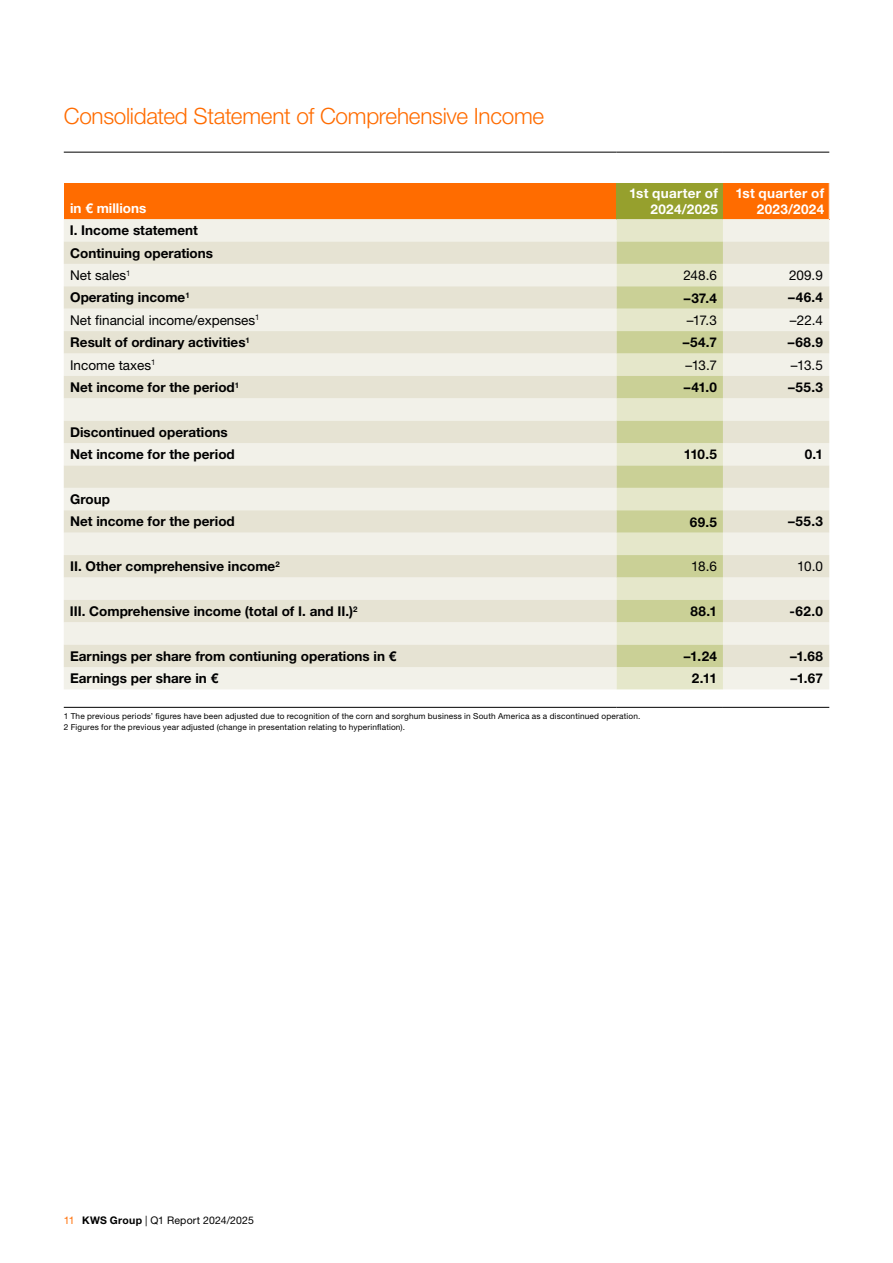
<style>
.page{position:relative;width:893px;height:1263px;background:#fff}
.page>*{position:absolute;margin:0;border:0;box-sizing:border-box;transform-origin:0 0}
.t1{font:300 22.5px "Helvetica Neue LT Std";letter-spacing:-.015em;color:#ff6c00}
.t2{font:700 13.5px/22.2px "Helvetica Neue LT Std";color:#000}
.t3{font:13.5px "Helvetica Neue LT Std";color:#000}
.t4{font:700 13.5px/16.2px "Helvetica Neue LT Std";letter-spacing:.02em;color:#fff;text-align:right}
.t5{font:700 13.5px "Helvetica Neue LT Std";color:#fff}
.t6{font:10.5px "Helvetica Neue LT Std";letter-spacing:.015em;color:#000}
.t7{font:8.25px/10.4px "Helvetica Neue LT Std";letter-spacing:.02em;color:#000}
.s1{font-weight:400}
.s2{color:#ff6c00}
.s3{font-weight:700}
</style>
<div class="page">
<div style="left:64px;top:183px;width:553px;height:36px;background:#ff6c00"></div>
<div style="left:617px;top:183px;width:106px;height:36px;background:#96a02d"></div>
<div style="left:723px;top:183px;width:106px;height:36px;background:#ff6c00"></div>
<div style="left:64px;top:219px;width:765px;height:470px;background:#f2f1e9"></div>
<div style="left:617px;top:219px;width:106px;height:470px;background:#e5e7ca"></div>
<svg style="left:64px;top:241px;width:765px;height:426px;background:#ebe9dd"></svg>
<svg style="left:617px;top:241px;width:106px;height:426px;background:#d6dbaf"></svg>
<hr style="left:64px;top:152px;width:553px;height:1px;background:#000">
<hr style="left:617px;top:152px;width:106px;height:1px;background:#000">
<hr style="left:723px;top:152px;width:106px;height:1px;background:#000">
<hr style="left:64px;top:707px;width:553px;height:1px;background:#000">
<hr style="left:617px;top:707px;width:106px;height:1px;background:#000">
<hr style="left:723px;top:707px;width:106px;height:1px;background:#000">
<h1 class="t1" style="left:64px;top:103px;width:482px">Consolidated Statement of Comprehensive Income</h1>
<p class="t5" style="left:70px;top:200px;width:78px">in € millions</p>
<p class="t2" style="left:70px;top:219px;width:145px">I. Income statement<br>Continuing operations<br><span class="s1">Net sales</span><sup>1</sup></p>
<p class="t4" style="left:629px;top:185px;width:90px">1st quarter of<br>2024/2025</p>
<p class="t4" style="left:735px;top:185px;width:90px">1st quarter of<br>2023/2024</p>
<p class="t3" style="left:683px;top:267px;width:35px">248.6</p>
<p class="t3" style="left:789px;top:267px;width:35px">209.9</p>
<p class="t2" style="left:70px;top:286px;width:121px">Operating income<sup>1</sup></p>
<p class="t2" style="left:684px;top:286px;width:35px">–37.4</p>
<p class="t2" style="left:788px;top:286px;width:36px">–46.4</p>
<p class="t3" style="left:70px;top:312px;width:191px">Net financial income/expenses<sup>1</sup></p>
<p class="t3" style="left:687px;top:312px;width:32px">–17.3</p>
<p class="t3" style="left:790px;top:312px;width:34px">–22.4</p>
<p class="t2" style="left:70px;top:331px;width:181px">Result of ordinary activities<sup>1</sup></p>
<p class="t2" style="left:683px;top:331px;width:36px">–54.7</p>
<p class="t2" style="left:788px;top:331px;width:37px">–68.9</p>
<p class="t3" style="left:70px;top:357px;width:87px">Income taxes<sup>1</sup></p>
<p class="t3" style="left:685px;top:357px;width:33px">–13.7</p>
<p class="t3" style="left:791px;top:357px;width:33px">–13.5</p>
<p class="t2" style="left:70px;top:376px;width:171px">Net income for the period<sup>1</sup></p>
<p class="t2" style="left:684px;top:376px;width:35px">–41.0</p>
<p class="t2" style="left:788px;top:376px;width:36px">–55.3</p>
<p class="t2" style="left:70px;top:420px;width:166px">Discontinued operations<br>Net income for the period</p>
<p class="t2" style="left:684px;top:443px;width:35px">110.5</p>
<p class="t2" style="left:805px;top:443px;width:20px">0.1</p>
<p class="t2" style="left:70px;top:488px;width:166px">Group<br>Net income for the period</p>
<p class="t2" style="left:690px;top:510px;width:29px">69.5</p>
<p class="t2" style="left:788px;top:510px;width:36px">–55.3</p>
<p class="t2" style="left:70px;top:555px;width:211px">II. Other comprehensive income<sup>2</sup></p>
<p class="t3" style="left:691px;top:559px;width:27px">18.6</p>
<p class="t3" style="left:797px;top:558px;width:27px">10.0</p>
<p class="t2" style="left:70px;top:600px;width:289px">III. Comprehensive income (total of I. and II.)<sup>2</sup></p>
<p class="t2" style="left:691px;top:600px;width:28px">88.1</p>
<p class="t2" style="left:790px;top:600px;width:35px">-62.0</p>
<p class="t2" style="left:70px;top:644px;width:328px">Earnings per share from contiuning operations in €</p>
<p class="t2" style="left:684px;top:645px;width:35px">–1.24</p>
<p class="t2" style="left:790px;top:644px;width:34px">–1.68</p>
<p class="t2" style="left:70px;top:667px;width:149px">Earnings per share in €</p>
<p class="t2" style="left:692px;top:667px;width:27px">2.11</p>
<p class="t2" style="left:790px;top:667px;width:34px">–1.67</p>
<p class="t7" style="left:64px;top:711px;width:578px">1 The previous periods’ figures have been adjusted due to recognition of the corn and sorghum business in South America as a discontinued operation.<br>2 Figures for the previous year adjusted (change in presentation relating to hyperinflation).</p>
<p class="t6" style="left:64px;top:1214px;width:192px"><span class="s2">11</span> <span class="s3">KWS Group</span> | Q1 Report 2024/2025</p>
</div>
